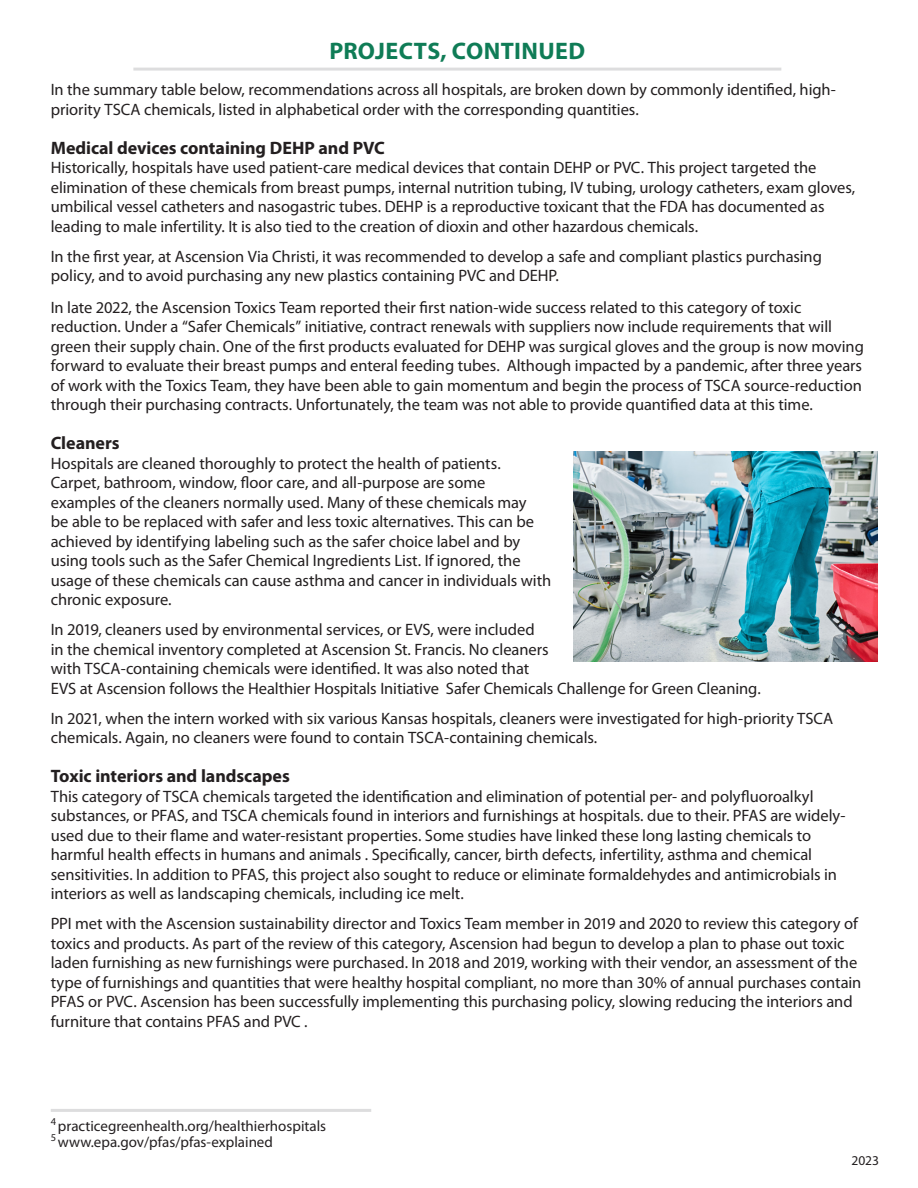
<style>
.page{position:relative;width:918px;height:1188px;background:#fff}
.page>*{position:absolute;margin:0;border:0;box-sizing:border-box;transform-origin:0 0}
.t1{font:700 24px "Myriad Pro";letter-spacing:.02em;color:#0f7c56}
.t2{font:700 18px "Myriad Pro";letter-spacing:-.005em;color:#231f20}
.t3{font:16.5px/19.5px "Myriad Pro";letter-spacing:-.005em;color:#231f20}
.t4{font:15px "Myriad Pro";color:#231f20}
.t5{font:13.5px "Myriad Pro";color:#231f20}
</style>
<div class="page">
<hr style="left:133px;top:68px;width:648px;height:3px;background:#76787b">
<img style="left:573px;top:451px;width:305px;height:210px">
<hr style="left:51px;top:1109px;width:320px;height:3px;background:#76787b">
<p class="t1" style="left:329px;top:35px;width:257px">PROJECTS, CONTINUED</p>
<p class="t3" style="left:51px;top:80px;width:787px">In the summary table below, recommendations across all hospitals, are broken down by commonly identified, high&shy;priority TSCA chemicals, listed in alphabetical order with the corresponding quantities.</p>
<p class="t2" style="left:51px;top:136px;width:336px">Medical devices containing DEHP and PVC</p>
<p class="t3" style="left:51px;top:158px;width:806px">Historically, hospitals have used patient-care medical devices that contain DEHP or PVC. This project targeted the elimination of these chemicals from breast pumps, internal nutrition tubing, IV tubing, urology catheters, exam gloves, umbilical vessel catheters and nasogastric tubes. DEHP is a reproductive toxicant that the FDA has documented as leading to male infertility. It is also tied to the creation of dioxin and other hazardous chemicals.</p>
<p class="t3" style="left:51px;top:246px;width:773px">In the first year, at Ascension Via Christi, it was recommended to develop a safe and compliant plastics purchasing policy, and to avoid purchasing any new plastics containing PVC and DEHP.</p>
<p class="t3" style="left:51px;top:297px;width:815px">In late 2022, the Ascension Toxics Team reported their first nation-wide success related to this category of toxic reduction. Under a “Safer Chemicals” initiative, contract renewals with suppliers now include requirements that will green their supply chain. One of the first products evaluated for DEHP was surgical gloves and the group is now moving forward to evaluate their breast pumps and enteral feeding tubes. Although impacted by a pandemic, after three years of work with the Toxics Team, they have been able to gain momentum and begin the process of TSCA source-reduction through their purchasing contracts. Unfortunately, the team was not able to provide quantified data at this time.</p>
<p class="t2" style="left:51px;top:431px;width:70px">Cleaners</p>
<p class="t3" style="left:51px;top:453px;width:502px">Hospitals are cleaned thoroughly to protect the health of patients.<br>Carpet, bathroom, window, floor care, and all-purpose are some examples of the cleaners normally used. Many of these chemicals may<br>be able to be replaced with safer and less toxic alternatives. This can be achieved by identifying labeling such as the safer choice label and by using tools such as the Safer Chemical Ingredients List. If ignored, the usage of these chemicals can cause asthma and cancer in individuals with chronic exposure.</p>
<p class="t3" style="left:51px;top:620px;width:712px">In 2019, cleaners used by environmental services, or EVS, were included<br>in the chemical inventory completed at Ascension St. Francis. No cleaners<br>with TSCA-containing chemicals were identified. It was also noted that<br>EVS at Ascension follows the Healthier Hospitals Initiative Safer Chemicals Challenge for Green Cleaning.</p>
<p class="t3" style="left:51px;top:708px;width:784px">In 2021, when the intern worked with six various Kansas hospitals, cleaners were investigated for high-priority TSCA chemicals. Again, no cleaners were found to contain TSCA-containing chemicals.</p>
<p class="t2" style="left:51px;top:764px;width:241px">Toxic interiors and landscapes</p>
<p class="t3" style="left:51px;top:786px;width:796px">This category of TSCA chemicals targeted the identification and elimination of potential per- and polyfluoroalkyl substances, or PFAS, and TSCA chemicals found in interiors and furnishings at hospitals. due to their. PFAS are widely&shy;used due to their flame and water-resistant properties. Some studies have linked these long lasting chemicals to harmful health effects in humans and animals . Specifically, cancer, birth defects, infertility, asthma and chemical sensitivities. In addition to PFAS, this project also sought to reduce or eliminate formaldehydes and antimicrobials in interiors as well as landscaping chemicals, including ice melt.</p>
<p class="t3" style="left:51px;top:914px;width:812px">PPI met with the Ascension sustainability director and Toxics Team member in 2019 and 2020 to review this category of toxics and products. As part of the review of this category, Ascension had begun to develop a plan to phase out toxic laden furnishing as new furnishings were purchased. In 2018 and 2019, working with their vendor, an assessment of the type of furnishings and quantities that were healthy hospital compliant, no more than 30% of annual purchases contain PFAS or PVC. Ascension has been successfully implementing this purchasing policy, slowing reducing the interiors and furniture that contains PFAS and PVC .</p>
<p class="t4" style="left:51px;top:1117px;width:277px"><sup>4</sup> practicegreenhealth.org/healthierhospitals</p>
<p class="t4" style="left:51px;top:1133px;width:224px"><sup>5</sup> www.epa.gov/pfas/pfas-explained</p>
<p class="t5" style="left:851px;top:1152px;width:29px">2023</p>
</div>
